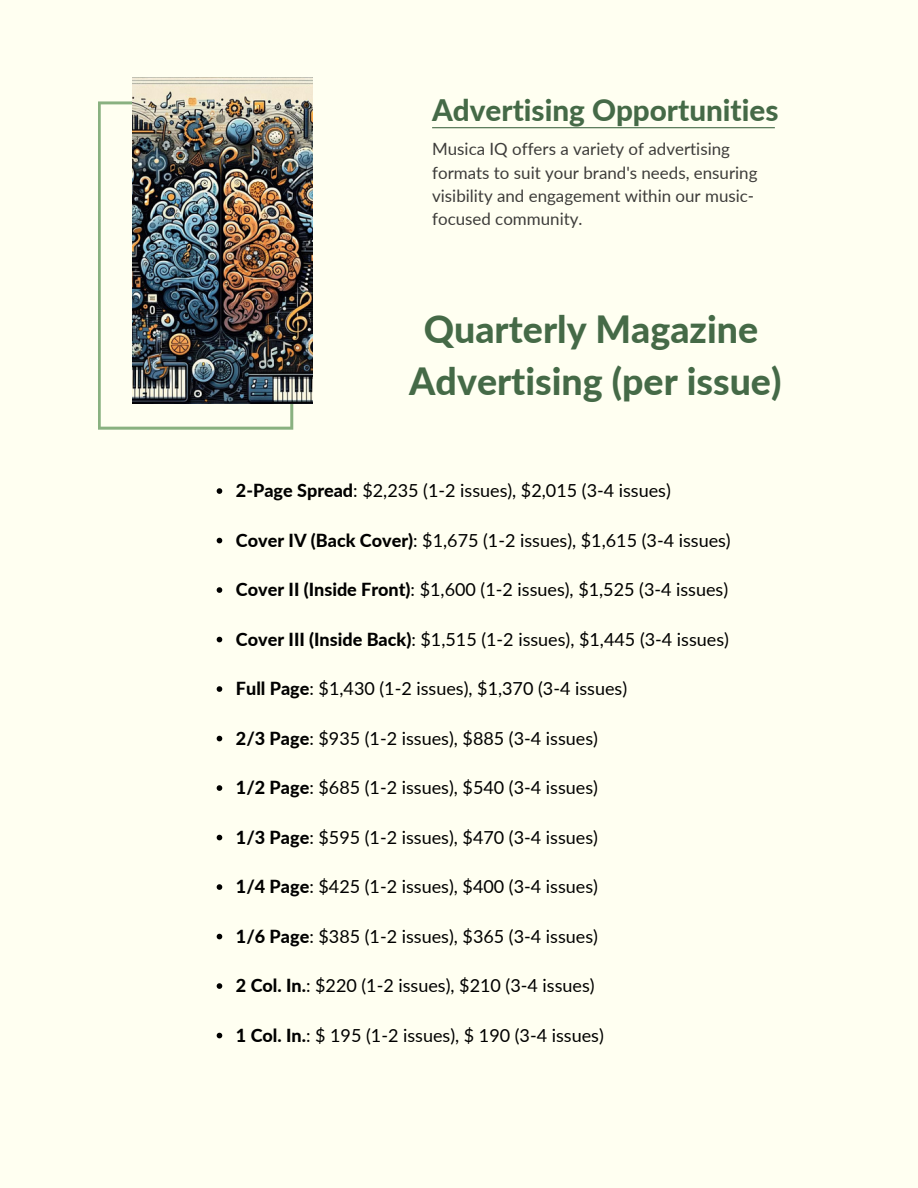
<style>
.page{position:relative;width:918px;height:1188px;background:#fffff1}
.page>*{position:absolute;margin:0;border:0;box-sizing:border-box;transform-origin:0 0}
.t1{font:800 37.5px/51.9px "Lato";color:#456a47;text-align:center}
.t2{font:800 29.7px "Lato";color:#456a47}
.t3{font:18px "Lato";color:#000}
.t4{font:16.95px/23.2px "Lato";color:#3d3c3a}
.s1{font-weight:800}
</style>
<div class="page">
<svg style="left:98px;top:101px;width:195px;height:329px"></svg>
<hr style="left:432px;top:127px;width:343px;height:1px;background:#456a47">
<img style="left:133px;top:78px;width:180px;height:326px">
<svg style="left:217px;top:488px;width:5px;height:6px"></svg>
<svg style="left:217px;top:538px;width:5px;height:5px"></svg>
<svg style="left:217px;top:587px;width:5px;height:6px"></svg>
<svg style="left:217px;top:637px;width:5px;height:5px"></svg>
<svg style="left:217px;top:686px;width:5px;height:6px"></svg>
<svg style="left:217px;top:736px;width:5px;height:5px"></svg>
<svg style="left:217px;top:785px;width:5px;height:6px"></svg>
<svg style="left:217px;top:835px;width:5px;height:5px"></svg>
<svg style="left:217px;top:884px;width:5px;height:6px"></svg>
<svg style="left:217px;top:934px;width:5px;height:5px"></svg>
<svg style="left:217px;top:983px;width:5px;height:6px"></svg>
<svg style="left:217px;top:1033px;width:5px;height:5px"></svg>
<p class="t2" style="left:432px;top:91px;width:348px">Advertising Opportunities</p>
<h2 class="t4" style="left:432px;top:137px;width:327px">Musica IQ offers a variety of advertising formats to suit your brand's needs, ensuring visibility and engagement within our music&shy;focused community.</h2>
<h1 class="t1" style="left:409px;top:302px;width:374px">Quarterly Magazine<br>Advertising (per issue)</h1>
<p class="t3" style="left:236px;top:479px;width:436px"><span class="s1">2-Page Spread</span>: $2,235 (1-2 issues), $2,015 (3-4 issues)</p>
<p class="t3" style="left:236px;top:529px;width:496px"><span class="s1">Cover IV (Back Cover)</span>: $1,675 (1-2 issues), $1,615 (3-4 issues)</p>
<p class="t3" style="left:236px;top:578px;width:494px"><span class="s1">Cover II (Inside Front)</span>: $1,600 (1-2 issues), $1,525 (3-4 issues)</p>
<p class="t3" style="left:236px;top:628px;width:495px"><span class="s1">Cover III (Inside Back)</span>: $1,515 (1-2 issues), $1,445 (3-4 issues)</p>
<p class="t3" style="left:236px;top:677px;width:393px"><span class="s1">Full Page</span>: $1,430 (1-2 issues), $1,370 (3-4 issues)</p>
<p class="t3" style="left:236px;top:727px;width:363px"><span class="s1">2/3 Page</span>: $935 (1-2 issues), $885 (3-4 issues)</p>
<p class="t3" style="left:236px;top:776px;width:363px"><span class="s1">1/2 Page</span>: $685 (1-2 issues), $540 (3-4 issues)</p>
<p class="t3" style="left:236px;top:826px;width:363px"><span class="s1">1/3 Page</span>: $595 (1-2 issues), $470 (3-4 issues)</p>
<p class="t3" style="left:236px;top:875px;width:363px"><span class="s1">1/4 Page</span>: $425 (1-2 issues), $400 (3-4 issues)</p>
<p class="t3" style="left:236px;top:925px;width:363px"><span class="s1">1/6 Page</span>: $385 (1-2 issues), $365 (3-4 issues)</p>
<p class="t3" style="left:236px;top:974px;width:360px"><span class="s1">2 Col. In.</span>: $220 (1-2 issues), $210 (3-4 issues)</p>
<p class="t3" style="left:236px;top:1024px;width:369px"><span class="s1">1 Col. In.</span>: $ 195 (1-2 issues), $ 190 (3-4 issues)</p>
</div>
